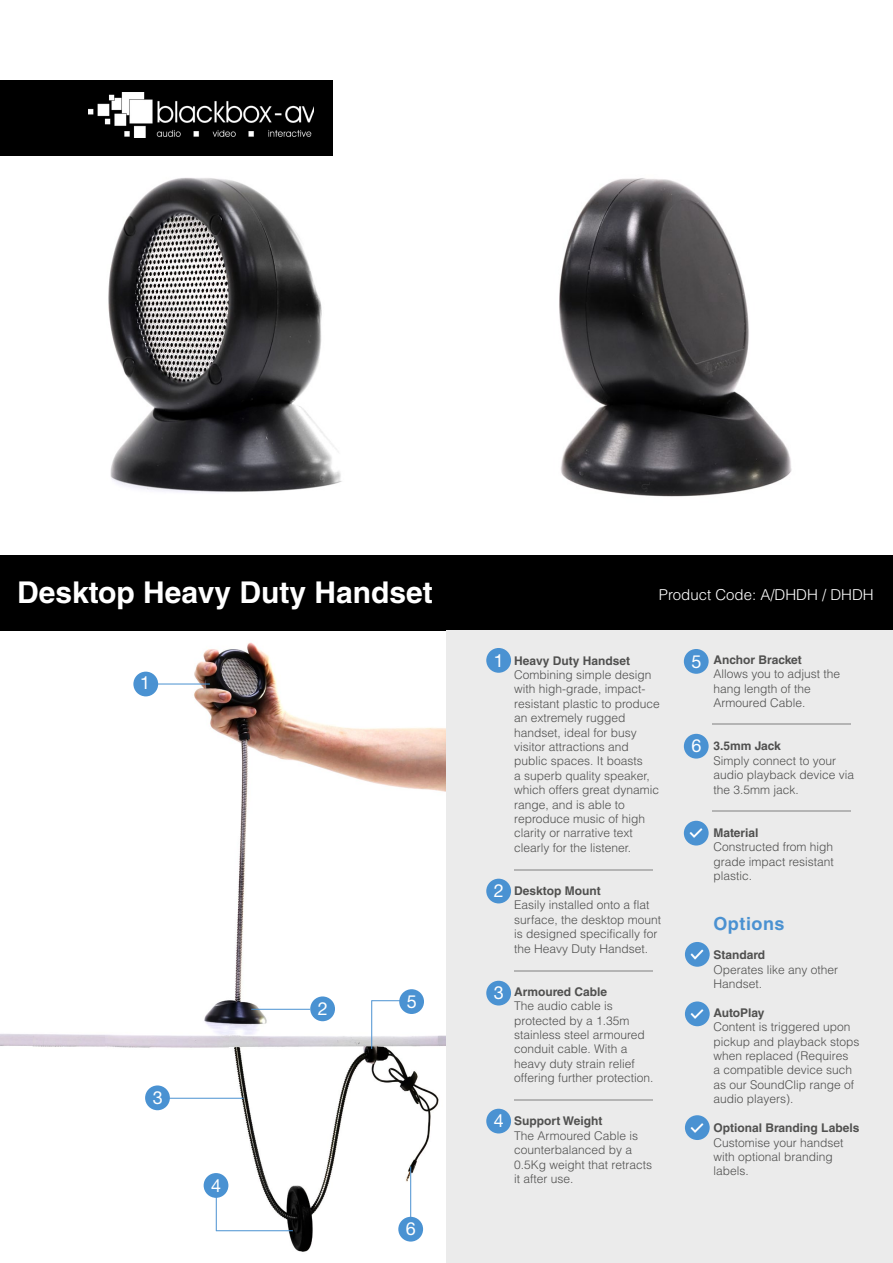
<style>
.page{position:relative;width:893px;height:1263px;background:#fff}
.page>*{position:absolute;margin:0;border:0;box-sizing:border-box;transform-origin:0 0}
.t1{font:700 30px "Helvetica LT Std";color:#fff}
.t2{font:18px "Helvetica Neue";color:#fff}
.t3{font:700 18px "Helvetica LT Std";letter-spacing:.03em;color:#4a91d1}
.t4{font:300 15px "Helvetica";color:#fff}
.t5{font:300 12px/14.4px "Helvetica";color:#50504f}
.t6{font:700 12px "Helvetica LT Std";color:#50504f}
</style>
<div class="page">
<img style="left:0;top:630px;width:446px;height:622px">
<div style="left:0;top:555px;width:893px;height:75px;background:#000"></div>
<div style="left:446px;top:630px;width:447px;height:633px;background:#ebebeb"></div>
<hr style="left:514px;top:869px;width:139px;height:1px;background:#b4b4b4">
<hr style="left:514px;top:970px;width:139px;height:1px;background:#b4b4b4">
<hr style="left:514px;top:1099px;width:139px;height:1px;background:#b4b4b4">
<div style="left:486px;top:648px;width:25px;height:25px;background:#4a92d2;border-radius:50%"></div>
<div style="left:310px;top:996px;width:25px;height:25px;background:#4a92d2;border-radius:50%"></div>
<div style="left:133px;top:672px;width:25px;height:24px;background:#4a92d2;border-radius:50%"></div>
<div style="left:145px;top:1085px;width:25px;height:25px;background:#4a92d2;border-radius:50%"></div>
<div style="left:486px;top:879px;width:25px;height:24px;background:#4a92d2;border-radius:50%"></div>
<div style="left:486px;top:981px;width:25px;height:24px;background:#4a92d2;border-radius:50%"></div>
<hr style="left:712px;top:723px;width:138px;height:2px;background:#b4b4b4">
<hr style="left:167px;top:1098px;width:77px;height:1px;background:#4a91d1">
<hr style="left:151px;top:684px;width:59px;height:1px;background:#4a91d1">
<img style="left:61px;top:155px;width:281px;height:338px">
<div style="left:486px;top:1109px;width:25px;height:24px;background:#4a92d2;border-radius:50%"></div>
<hr style="left:251px;top:1009px;width:59px;height:1px;background:#4a91d1">
<div style="left:204px;top:1173px;width:24px;height:25px;background:#4a92d2;border-radius:50%"></div>
<hr style="left:216px;top:1230px;width:77px;height:1px;background:#4a91d1">
<hr style="left:216px;top:1196px;width:1px;height:35px;background:#4a91d1">
<hr style="left:712px;top:810px;width:138px;height:2px;background:#b4b4b4">
<div style="left:0;top:80px;width:332px;height:75px;background:#000"></div>
<hr style="left:371px;top:1000px;width:1px;height:49px;background:#4a91d1">
<hr style="left:372px;top:1000px;width:35px;height:1px;background:#4a91d1">
<div style="left:399px;top:989px;width:25px;height:25px;background:#4a92d2;border-radius:50%"></div>
<div style="left:684px;top:649px;width:25px;height:25px;background:#4a92d2;border-radius:50%"></div>
<div style="left:398px;top:1217px;width:25px;height:24px;background:#4a92d2;border-radius:50%"></div>
<hr style="left:410px;top:1166px;width:1px;height:51px;background:#4a91d1">
<div style="left:684px;top:734px;width:25px;height:24px;background:#4a92d2;border-radius:50%"></div>
<img style="left:559px;top:178px;width:233px;height:319px">
<div style="left:684px;top:821px;width:25px;height:24px;background:#4a92d2;border-radius:50%"></div>
<img style="left:688px;top:824px;width:17px;height:19px">
<div style="left:685px;top:942px;width:25px;height:25px;background:#4a92d2;border-radius:50%"></div>
<img style="left:689px;top:945px;width:17px;height:19px">
<div style="left:685px;top:1001px;width:25px;height:25px;background:#4a92d2;border-radius:50%"></div>
<img style="left:689px;top:1009px;width:17px;height:15px">
<div style="left:685px;top:1115px;width:25px;height:25px;background:#4a92d2;border-radius:50%"></div>
<img style="left:689px;top:1118px;width:17px;height:19px">
<img style="left:88px;top:93px;width:226px;height:45px">
<h1 class="t1" style="left:17px;top:574px;width:417px">Desktop Heavy Duty Handset</h1>
<h2 class="t2" style="left:140px;top:672px;width:12px">1</h2>
<h2 class="t2" style="left:153px;top:1087px;width:12px">3</h2>
<h2 class="t2" style="left:211px;top:1174px;width:12px">4</h2>
<h2 class="t2" style="left:318px;top:998px;width:12px">2</h2>
<h2 class="t2" style="left:407px;top:991px;width:12px">5</h2>
<h2 class="t2" style="left:406px;top:1218px;width:12px">6</h2>
<p class="t4" style="left:659px;top:585px;width:216px">Product Code: A/DHDH / DHDH</p>
<h2 class="t2" style="left:494px;top:650px;width:12px">1</h2>
<h2 class="t2" style="left:494px;top:880px;width:12px">2</h2>
<h2 class="t2" style="left:494px;top:982px;width:12px">3</h2>
<h2 class="t2" style="left:494px;top:1110px;width:12px">4</h2>
<p class="t6" style="left:514px;top:653px;width:117px">Heavy Duty Handset</p>
<p class="t5" style="left:514px;top:667px;width:147px">Combining simple design with high-grade, impact&shy;resistant plastic to produce an extremely rugged handset, ideal for busy visitor attractions and public spaces. It boasts<br>a superb quality speaker, which offers great dynamic range, and is able to reproduce music of high clarity or narrative text clearly for the listener.</p>
<p class="t6" style="left:514px;top:883px;width:88px">Desktop Mount</p>
<p class="t5" style="left:514px;top:897px;width:148px">Easily installed onto a flat surface, the desktop mount is designed specifically for the Heavy Duty Handset.</p>
<p class="t6" style="left:514px;top:984px;width:94px">Armoured Cable</p>
<p class="t5" style="left:514px;top:998px;width:141px">The audio cable is protected by a 1.35m stainless steel armoured conduit cable. With a heavy duty strain relief offering further protection.</p>
<p class="t6" style="left:514px;top:1114px;width:90px">Support Weight</p>
<p class="t5" style="left:514px;top:1128px;width:139px">The Armoured Cable is counterbalanced by a<br>0.5Kg weight that retracts it after use.</p>
<h2 class="t2" style="left:691px;top:650px;width:12px">5</h2>
<h2 class="t2" style="left:691px;top:735px;width:12px">6</h2>
<p class="t6" style="left:713px;top:652px;width:90px">Anchor Bracket</p>
<p class="t5" style="left:713px;top:667px;width:128px">Allows you to adjust the hang length of the<br>Armoured Cable.</p>
<p class="t6" style="left:713px;top:739px;width:69px">3.5mm Jack</p>
<p class="t5" style="left:713px;top:753px;width:142px">Simply connect to your audio playback device via the 3.5mm jack.</p>
<p class="t6" style="left:713px;top:825px;width:46px">Material</p>
<p class="t5" style="left:713px;top:839px;width:122px;text-align:justify">Constructed from high grade impact resistant plastic.</p>
<h2 class="t3" style="left:713px;top:913px;width:73px">Options</h2>
<p class="t6" style="left:713px;top:948px;width:53px">Standard</p>
<p class="t5" style="left:713px;top:962px;width:126px">Operates like any other<br>Handset.</p>
<p class="t6" style="left:713px;top:1005px;width:53px">AutoPlay</p>
<p class="t5" style="left:713px;top:1019px;width:148px">Content is triggered upon pickup and playback stops when replaced (Requires<br>a compatible device such as our SoundClip range of audio players).</p>
<p class="t6" style="left:713px;top:1120px;width:148px">Optional Branding Labels</p>
<p class="t5" style="left:713px;top:1135px;width:132px">Customise your handset with optional branding labels.</p>
</div>
